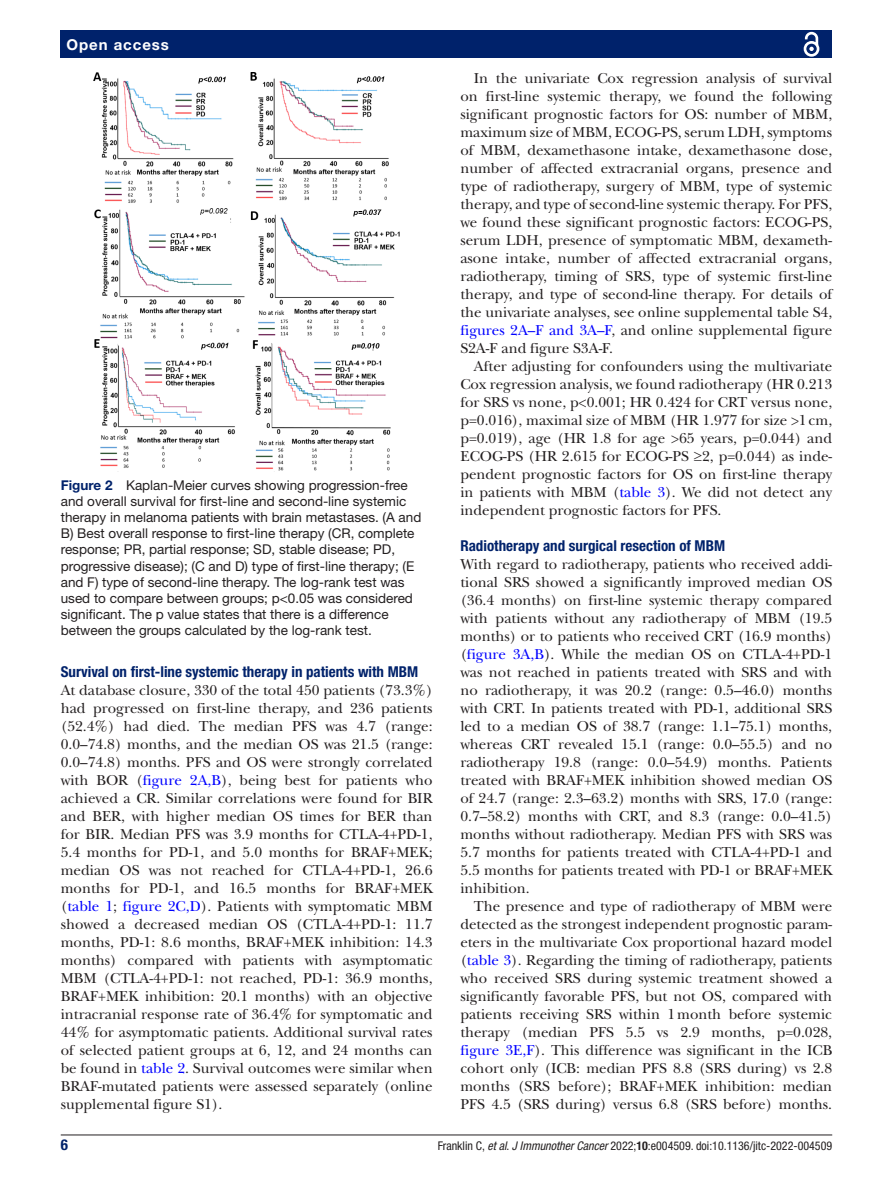
<style>
.page{position:relative;width:893px;height:1191px;background:#fff}
.page>*{position:absolute;margin:0;border:0;box-sizing:border-box;transform-origin:0 0}
.t1{font:15px/18px "New Baskerville";color:#231f20;text-align:justify}
.t2{font:700 condensed 15px "Helvetica Neue LT Std";color:#00226b}
.t3{font:700 15px "Helvetica Neue LT Std";letter-spacing:.065em;color:#fff}
.t4{font:13.5px/16.2px "Helvetica Neue LT Std";color:#231f20}
.t5{font:condensed 12px "Helvetica Neue LT Std";color:#231f20}
.s1{font-weight:700;color:#00226b}
.s2{color:#00f}
.s3{font-style:italic}
.s4{font-weight:700}
</style>
<div class="page">
<hr style="left:61px;top:1134px;width:771px;height:1px;background:#231f20">
<div style="left:61px;top:31px;width:771px;height:27px;background:#00226b"></div>
<svg style="left:803px;top:31px;width:17px;height:26px"></svg>
<img style="left:94px;top:73px;width:305px;height:399px">
<p class="t3" style="left:66px;top:35px;width:104px">Open access</p>
<p class="t4" style="left:61px;top:476px;width:362px"><span class="s1">Figure 2</span> Kaplan-Meier curves showing progression-free and overall survival for first-line and second-line systemic therapy in melanoma patients with brain metastases. (A and B) Best overall response to first-line therapy (CR, complete response; PR, partial response; SD, stable disease; PD, progressive disease); (C and D) type of first-line therapy; (E and F) type of second-line therapy. The log-rank test was used to compare between groups; p&lt;0.05 was considered significant. The p value states that there is a difference between the groups calculated by the log-rank test.</p>
<p class="t2" style="left:61px;top:663px;width:359px">Survival on first-line systemic therapy in patients with MBM</p>
<p class="t1" style="left:61px;top:681px;width:373px">At database closure, 330 of the total 450 patients (73.3%) had progressed on first-line therapy, and 236 patients (52.4%) had died. The median PFS was 4.7 (range:<br>0.0–74.8) months, and the median OS was 21.5 (range:<br>0.0–74.8) months. PFS and OS were strongly correlated with BOR (<span class="s2">figure 2A,B</span>), being best for patients who achieved a CR. Similar correlations were found for BIR and BER, with higher median OS times for BER than for BIR. Median PFS was 3.9 months for CTLA-4+PD-1, 5.4 months for PD-1, and 5.0 months for BRAF+MEK; median OS was not reached for CTLA-4+PD-1, 26.6 months for PD-1, and 16.5 months for BRAF+MEK (<span class="s2">table 1</span>; <span class="s2">figure 2C,D</span>). Patients with symptomatic MBM showed a decreased median OS (CTLA-4+PD-1: 11.7 months, PD-1: 8.6 months, BRAF+MEK inhibition: 14.3 months) compared with patients with asymptomatic MBM (CTLA-4+PD-1: not reached, PD-1: 36.9 months, BRAF+MEK inhibition: 20.1 months) with an objective intracranial response rate of 36.4% for symptomatic and 44% for asymptomatic patients. Additional survival rates of selected patient groups at 6, 12, and 24 months can be found in <span class="s2">table 2</span>. Survival outcomes were similar when BRAF-mutated patients were assessed separately (online supplemental figure S1).</p>
<p class="t1" style="left:460px;top:69px;width:373px;text-indent:13px">In the univariate Cox regression analysis of survival on first-line systemic therapy, we found the following significant prognostic factors for OS: number of MBM, maximum size of MBM, ECOG-PS, serum LDH, symptoms of MBM, dexamethasone intake, dexamethasone dose, number of affected extracranial organs, presence and type of radiotherapy, surgery of MBM, type of systemic therapy, and type of second-line systemic therapy. For PFS, we found these significant prognostic factors: ECOG-PS, serum LDH, presence of symptomatic MBM, dexameth&shy;asone intake, number of affected extracranial organs, radiotherapy, timing of SRS, type of systemic first-line therapy, and type of second-line therapy. For details of the univariate analyses, see online supplemental table S4, <span class="s2">figures 2A–F and 3A–F</span>, and online supplemental figure S2A-F and figure S3A-F.</p>
<p class="t1" style="left:460px;top:357px;width:373px;text-indent:14px">After adjusting for confounders using the multivariate Cox regression analysis, we found radiotherapy (HR 0.213 for SRS vs none, p&lt;0.001; HR 0.424 for CRT versus none, p=0.016), maximal size of MBM (HR 1.977 for size &gt;1cm, p=0.019), age (HR 1.8 for age &gt;65 years, p=0.044) and ECOG-PS (HR 2.615 for ECOG-PS ≥2, p=0.044) as inde&shy;pendent prognostic factors for OS on first-line therapy in patients with MBM (<span class="s2">table 3</span>). We did not detect any independent prognostic factors for PFS.</p>
<p class="t2" style="left:460px;top:537px;width:266px">Radiotherapy and surgical resection of MBM</p>
<p class="t1" style="left:460px;top:555px;width:373px">With regard to radiotherapy, patients who received addi&shy;tional SRS showed a significantly improved median OS (36.4 months) on first-line systemic therapy compared with patients without any radiotherapy of MBM (19.5 months) or to patients who received CRT (16.9 months) (<span class="s2">figure 3A,B</span>). While the median OS on CTLA-4+PD-1 was not reached in patients treated with SRS and with no radiotherapy, it was 20.2 (range: 0.5–46.0) months with CRT. In patients treated with PD-1, additional SRS led to a median OS of 38.7 (range: 1.1–75.1) months, whereas CRT revealed 15.1 (range: 0.0–55.5) and no radiotherapy 19.8 (range: 0.0–54.9) months. Patients treated with BRAF+MEK inhibition showed median OS of 24.7 (range: 2.3–63.2) months with SRS, 17.0 (range:<br>0.7–58.2) months with CRT, and 8.3 (range: 0.0–41.5) months without radiotherapy. Median PFS with SRS was 5.7 months for patients treated with CTLA-4+PD-1 and 5.5 months for patients treated with PD-1 or BRAF+MEK inhibition.</p>
<p class="t1" style="left:460px;top:897px;width:373px;text-indent:13px">The presence and type of radiotherapy of MBM were detected as the strongest independent prognostic param&shy;eters in the multivariate Cox proportional hazard model (<span class="s2">table 3</span>). Regarding the timing of radiotherapy, patients who received SRS during systemic treatment showed a significantly favorable PFS, but not OS, compared with patients receiving SRS within 1month before systemic therapy (median PFS 5.5 vs 2.9 months, p=0.028, <span class="s2">figure 3E,F</span>). This difference was significant in the ICB cohort only (ICB: median PFS 8.8 (SRS during) vs 2.8 months (SRS before); BRAF+MEK inhibition: median PFS 4.5 (SRS during) versus 6.8 (SRS before) months.</p>
<p class="t2" style="left:61px;top:1135px;width:9px">6</p>
<p class="t5" style="left:438px;top:1138px;width:396px">Franklin C, <span class="s3">et al</span>. <span class="s3">J Immunother Cancer</span> 2022;<span class="s4">10</span>:e004509. doi:10.1136/jitc-2022-004509</p>
</div>
